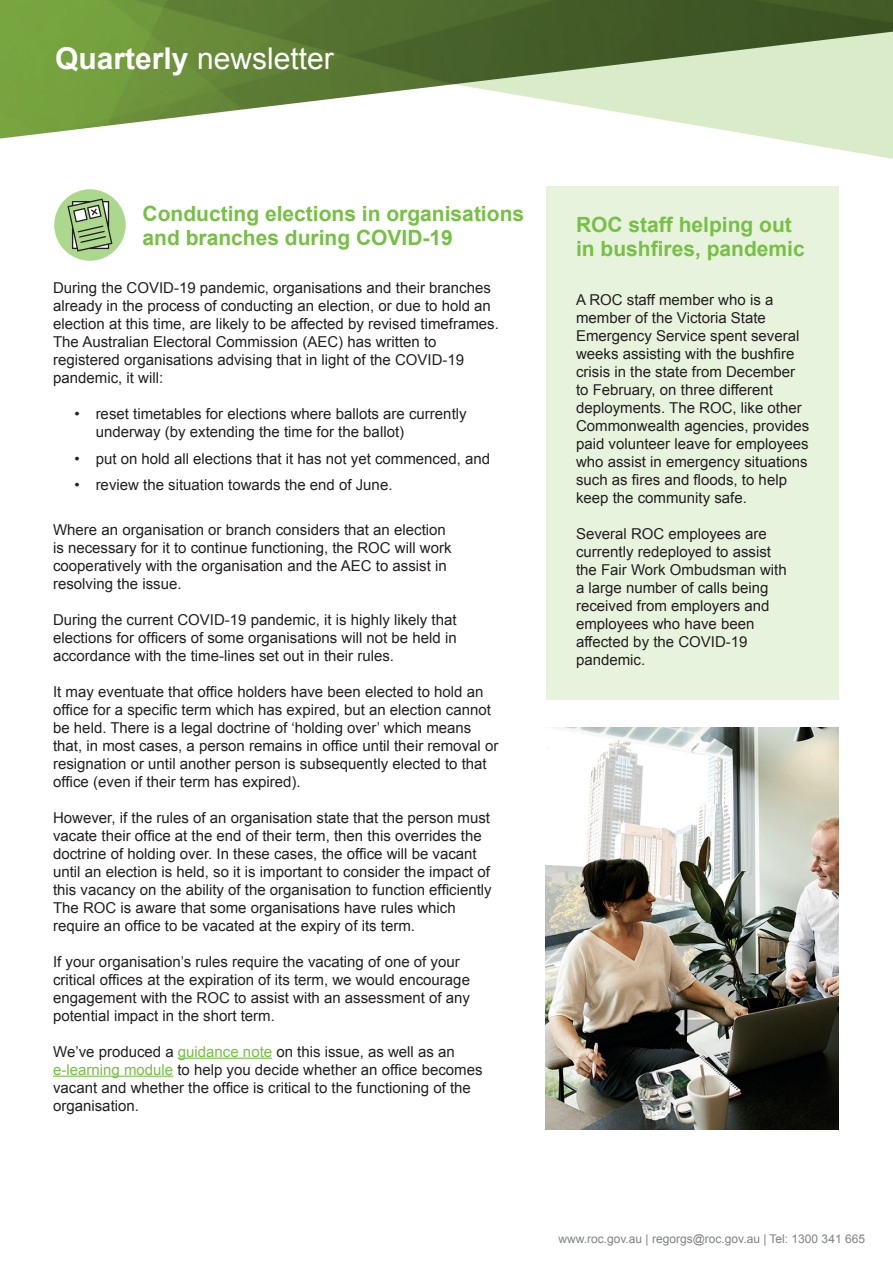
<style>
.page{position:relative;width:893px;height:1263px;background:#fff}
.page>*{position:absolute;margin:0;border:0;box-sizing:border-box;transform-origin:0 0}
.t1{font:30px "Arial";color:#fff}
.t2{font:700 21px/24px "Arial";color:#76c043}
.t3{font:15px/18px "Arial";color:#231f20}
.t4{font:12px "Arial";color:#808285}
.s1{font-weight:700}
.s2{color:#76c043}
</style>
<div class="page">
<svg style="left:783px;top:140px;width:110px;height:19px"></svg>
<img style="left:0;top:0;width:893px;height:140px">
<hr style="left:178px;top:1057px;width:94px;height:2px;background:#76c043">
<hr style="left:53px;top:1075px;width:120px;height:2px;background:#76c043">
<svg style="left:54px;top:189px;width:72px;height:72px;background:#aed991"></svg>
<svg style="left:67px;top:199px;width:45px;height:52px;background:#94af80"></svg>
<div style="left:546px;top:186px;width:292px;height:513px;background:#e8f3de"></div>
<img style="left:546px;top:728px;width:292px;height:401px">
<h1 class="t1" style="left:55px;top:38px;width:280px"><span class="s1">Quarterly</span> newsletter</h1>
<h2 class="t2" style="left:143px;top:202px;width:383px">Conducting elections in organisations and branches during COVID-19</h2>
<h2 class="t2" style="left:576px;top:214px;width:230px">ROC staff helping out in bushfires, pandemic</h2>
<p class="t3" style="left:576px;top:291px;width:235px">A ROC staff member who is a member of the Victoria State<br>Emergency Service spent several weeks assisting with the bushfire crisis in the state from December to February, on three different deployments. The ROC, like other<br>Commonwealth agencies, provides paid volunteer leave for employees who assist in emergency situations such as fires and floods, to help keep the community safe.</p>
<p class="t3" style="left:576px;top:525px;width:212px">Several ROC employees are currently redeployed to assist the Fair Work Ombudsman with a large number of calls being received from employers and employees who have been affected by the COVID-19 pandemic.</p>
<p class="t3" style="left:53px;top:279px;width:447px">During the COVID-19 pandemic, organisations and their branches already in the process of conducting an election, or due to hold an election at this time, are likely to be affected by revised timeframes.<br>The Australian Electoral Commission (AEC) has written to registered organisations advising that in light of the COVID-19 pandemic, it will:</p>
<p class="t3" style="left:96px;top:405px;width:372px;text-indent:-21px">• reset timetables for elections where ballots are currently underway (by extending the time for the ballot)</p>
<p class="t3" style="left:74px;top:449px;width:417px">• put on hold all elections that it has not yet commenced, and</p>
<p class="t3" style="left:74px;top:476px;width:320px">• review the situation towards the end of June.</p>
<p class="t3" style="left:53px;top:520px;width:400px">Where an organisation or branch considers that an election is necessary for it to continue functioning, the ROC will work cooperatively with the organisation and the AEC to assist in resolving the issue.</p>
<p class="t3" style="left:53px;top:610px;width:405px;text-align:justify">During the current COVID-19 pandemic, it is highly likely that elections for officers of some organisations will not be held in accordance with the time-lines set out in their rules.</p>
<p class="t3" style="left:53px;top:682px;width:447px">It may eventuate that office holders have been elected to hold an office for a specific term which has expired, but an election cannot be held. There is a legal doctrine of ‘holding over’ which means that, in most cases, a person remains in office until their removal or resignation or until another person is subsequently elected to that office (even if their term has expired).</p>
<p class="t3" style="left:53px;top:808px;width:440px">However, if the rules of an organisation state that the person must vacate their office at the end of their term, then this overrides the doctrine of holding over. In these cases, the office will be vacant until an election is held, so it is important to consider the impact of this vacancy on the ability of the organisation to function efficiently The ROC is aware that some organisations have rules which require an office to be vacated at the expiry of its term.</p>
<p class="t3" style="left:53px;top:952px;width:418px">If your organisation’s rules require the vacating of one of your critical offices at the expiration of its term, we would encourage engagement with the ROC to assist with an assessment of any potential impact in the short term.</p>
<p class="t3" style="left:53px;top:1042px;width:431px">We’ve produced a <span class="s2">guidance note</span> on this issue, as well as an <span class="s2">e-learning module</span> to help you decide whether an office becomes vacant and whether the office is critical to the functioning of the organisation.</p>
<p class="t4" style="left:558px;top:1231px;width:308px">www.roc.gov.au | regorgs@roc.gov.au | Tel: 1300 341 665</p>
</div>
